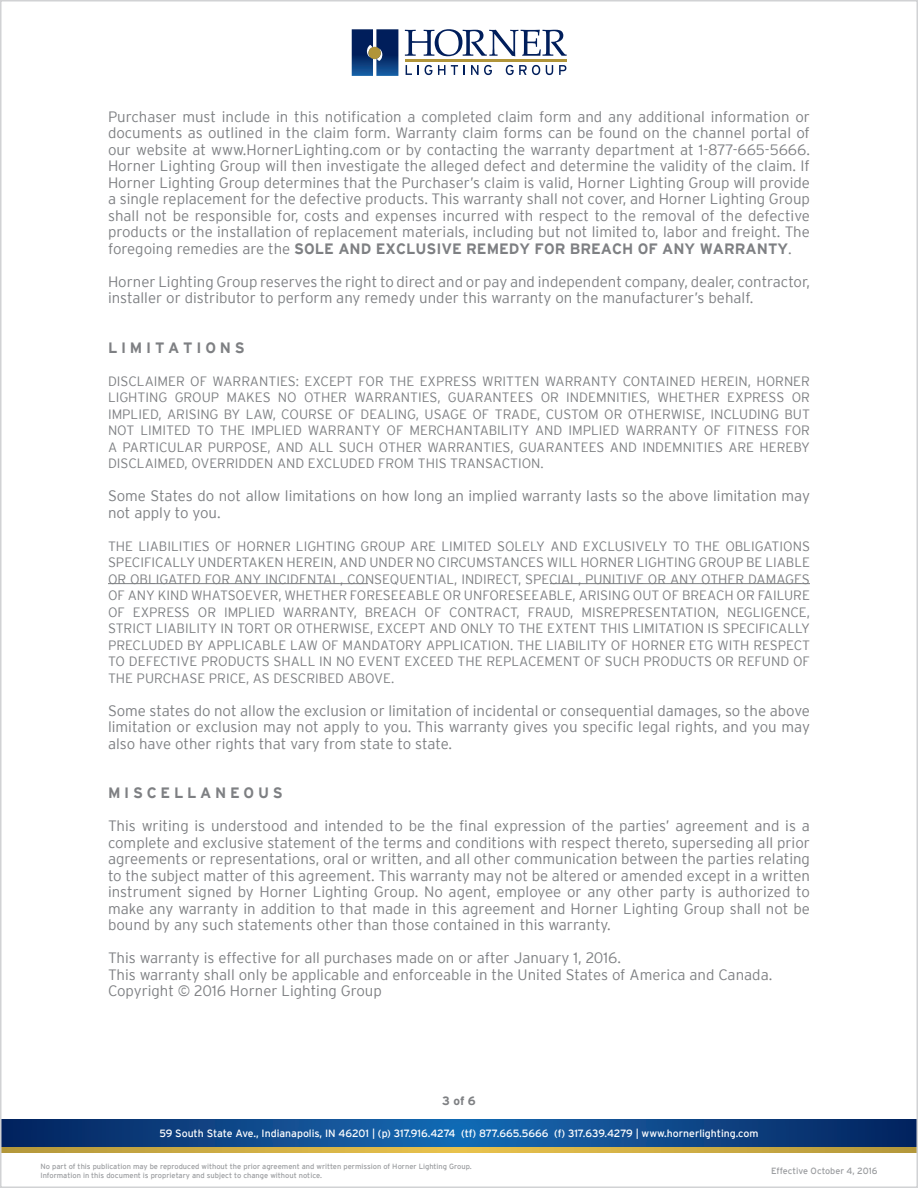
<style>
.page{position:relative;width:918px;height:1188px;background:#fff}
.page>*{position:absolute;margin:0;border:0;box-sizing:border-box;transform-origin:0 0}
.t1{font:300 15px/16.5px "Interstate";color:#7e8083;text-align:justify}
.t2{font:700 15px "Interstate";letter-spacing:.25em;color:#7e8083}
.t3{font:300 13.5px/16.5px "Interstate";color:#7e8083;text-align:justify}
.t4{font:700 12px "Interstate";color:#7e8083}
.t5{font:10.5px "Interstate";color:#fff}
.t6{font:9px "Interstate";color:#9b9da0}
.t7{font:7.5px/9px "Interstate";color:#9b9da0}
.s1{font-weight:700}
</style>
<div class="page">
<svg style="left:405px;top:29px;width:162px;height:27px"></svg>
<hr style="left:405px;top:59px;width:162px;height:3px;background:#b19539">
<img style="left:352px;top:29px;width:46px;height:47px">
<div style="left:368px;top:47px;width:13px;height:12px;background:#b19539;border-radius:50%"></div>
<svg style="left:406px;top:65px;width:13px;height:10px"></svg>
<svg style="left:425px;top:65px;width:7px;height:10px"></svg>
<svg style="left:438px;top:65px;width:7px;height:10px"></svg>
<svg style="left:451px;top:65px;width:14px;height:10px"></svg>
<svg style="left:471px;top:65px;width:21px;height:10px"></svg>
<svg style="left:506px;top:65px;width:34px;height:10px"></svg>
<svg style="left:546px;top:65px;width:7px;height:10px"></svg>
<svg style="left:559px;top:65px;width:7px;height:10px"></svg>
<svg style="left:3px;top:1120px;width:912px;height:28px;background:#144a85"></svg>
<svg style="left:3px;top:1148px;width:912px;height:4px;background:#ceac44"></svg>
<hr style="left:550px;top:583px;width:260px;height:1px;background:#7e8083">
<hr style="left:108px;top:583px;width:260px;height:1px;background:#7e8083">
<p class="t1" style="left:108px;top:108px;width:704px">Purchaser must include in this notification a completed claim form and any additional information or documents as outlined in the claim form. Warranty claim forms can be found on the channel portal of our website at www.HornerLighting.com or by contacting the warranty department at 1-877-665-5666.<br>Horner Lighting Group will then investigate the alleged defect and determine the validity of the claim. If Horner Lighting Group determines that the Purchaser’s claim is valid, Horner Lighting Group will provide a single replacement for the defective products. This warranty shall not cover, and Horner Lighting Group shall not be responsible for, costs and expenses incurred with respect to the removal of the defective products or the installation of replacement materials, including but not limited to, labor and freight. The foregoing remedies are the <span class="s1">SOLE AND EXCLUSIVE REMEDY FOR BREACH OF ANY WARRANTY</span>.</p>
<p class="t1" style="left:108px;top:273px;width:703px">Horner Lighting Group reserves the right to direct and or pay and independent company, dealer, contractor, installer or distributor to perform any remedy under this warranty on the manufacturer’s behalf.</p>
<p class="t2" style="left:108px;top:339px;width:138px">LIMITATIONS</p>
<p class="t3" style="left:108px;top:373px;width:704px">DISCLAIMER OF WARRANTIES: EXCEPT FOR THE EXPRESS WRITTEN WARRANTY CONTAINED HEREIN, HORNER LIGHTING GROUP MAKES NO OTHER WARRANTIES, GUARANTEES OR INDEMNITIES, WHETHER EXPRESS OR IMPLIED, ARISING BY LAW, COURSE OF DEALING, USAGE OF TRADE, CUSTOM OR OTHERWISE, INCLUDING BUT NOT LIMITED TO THE IMPLIED WARRANTY OF MERCHANTABILITY AND IMPLIED WARRANTY OF FITNESS FOR A PARTICULAR PURPOSE, AND ALL SUCH OTHER WARRANTIES, GUARANTEES AND INDEMNITIES ARE HEREBY DISCLAIMED, OVERRIDDEN AND EXCLUDED FROM THIS TRANSACTION.</p>
<p class="t1" style="left:108px;top:488px;width:704px">Some States do not allow limitations on how long an implied warranty lasts so the above limitation may not apply to you.</p>
<p class="t3" style="left:108px;top:538px;width:704px">THE LIABILITIES OF HORNER LIGHTING GROUP ARE LIMITED SOLELY AND EXCLUSIVELY TO THE OBLIGATIONS SPECIFICALLY UNDERTAKEN HEREIN, AND UNDER NO CIRCUMSTANCES WILL HORNER LIGHTING GROUP BE LIABLE OR OBLIGATED FOR ANY INCIDENTAL, CONSEQUENTIAL, INDIRECT, SPECIAL, PUNITIVE OR ANY OTHER DAMAGES OF ANY KIND WHATSOEVER, WHETHER FORESEEABLE OR UNFORESEEABLE, ARISING OUT OF BREACH OR FAILURE OF EXPRESS OR IMPLIED WARRANTY, BREACH OF CONTRACT, FRAUD, MISREPRESENTATION, NEGLIGENCE, STRICT LIABILITY IN TORT OR OTHERWISE, EXCEPT AND ONLY TO THE EXTENT THIS LIMITATION IS SPECIFICALLY PRECLUDED BY APPLICABLE LAW OF MANDATORY APPLICATION. THE LIABILITY OF HORNER ETG WITH RESPECT TO DEFECTIVE PRODUCTS SHALL IN NO EVENT EXCEED THE REPLACEMENT OF SUCH PRODUCTS OR REFUND OF THE PURCHASE PRICE, AS DESCRIBED ABOVE.</p>
<p class="t1" style="left:108px;top:702px;width:704px">Some states do not allow the exclusion or limitation of incidental or consequential damages, so the above limitation or exclusion may not apply to you. This warranty gives you specific legal rights, and you may also have other rights that vary from state to state.</p>
<p class="t2" style="left:108px;top:785px;width:176px">MISCELLANEOUS</p>
<p class="t1" style="left:108px;top:818px;width:704px">This writing is understood and intended to be the final expression of the parties’ agreement and is a complete and exclusive statement of the terms and conditions with respect thereto, superseding all prior agreements or representations, oral or written, and all other communication between the parties relating to the subject matter of this agreement. This warranty may not be altered or amended except in a written instrument signed by Horner Lighting Group. No agent, employee or any other party is authorized to make any warranty in addition to that made in this agreement and Horner Lighting Group shall not be bound by any such statements other than those contained in this warranty.</p>
<p class="t1" style="left:108px;top:950px;width:515px">This warranty is effective for all purchases made on or after January 1, 2016.</p>
<p class="t1" style="left:108px;top:966px;width:666px">This warranty shall only be applicable and enforceable in the United States of America and Canada.</p>
<p class="t1" style="left:108px;top:983px;width:275px">Copyright © 2016 Horner Lighting Group</p>
<p class="t4" style="left:442px;top:1094px;width:35px">3 of 6</p>
<p class="t5" style="left:159px;top:1128px;width:601px">59 South State Ave., Indianapolis, IN 46201 | (p) 317.916.4274 (tf) 877.665.5666 (f) 317.639.4279 | www.hornerlighting.com</p>
<p class="t7" style="left:40px;top:1162px;width:433px">No part of this publication may be reproduced without the prior agreement and written permission of Horner Lighting Group.<br>Information in this document is proprietary and subject to change without notice.</p>
<p class="t6" style="left:771px;top:1166px;width:108px">Effective October 4, 2016</p>
</div>
